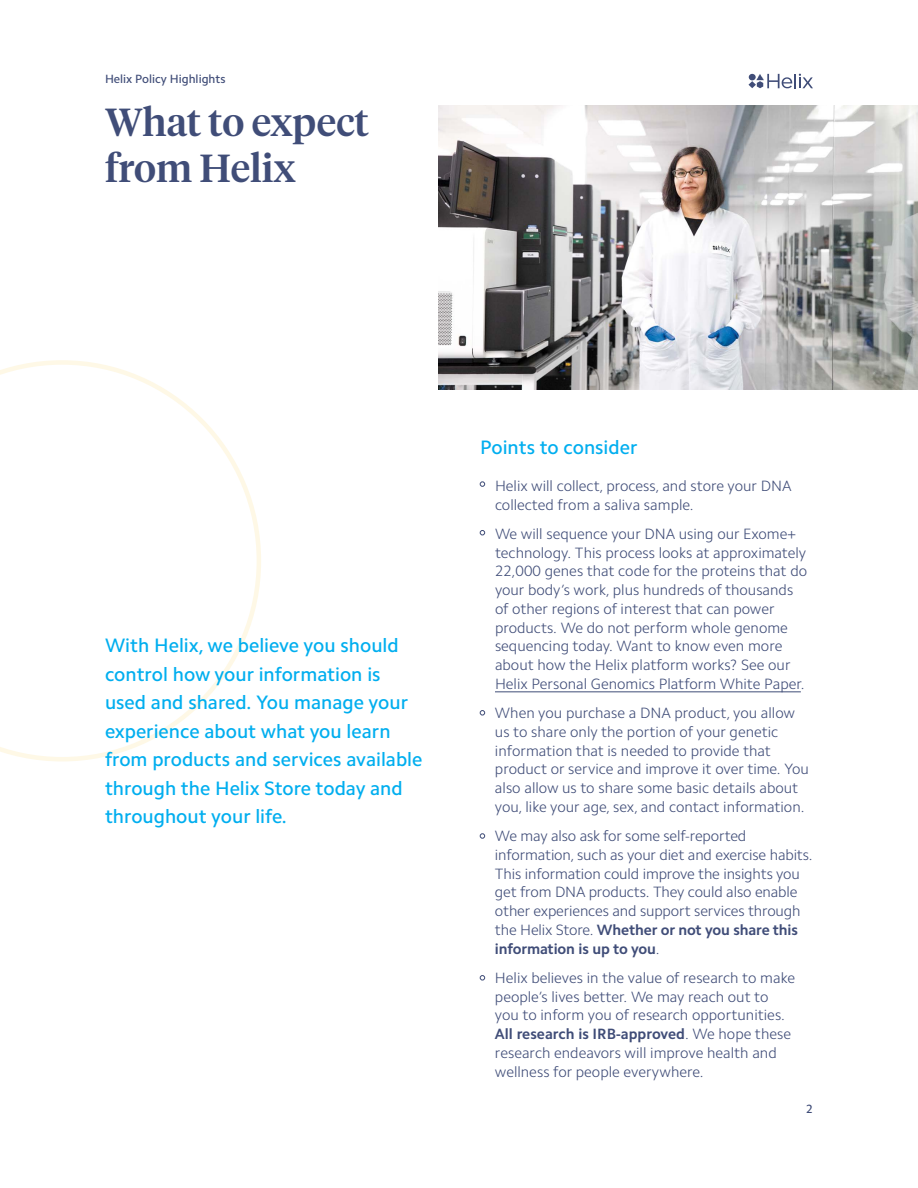
<style>
.page{position:relative;width:918px;height:1188px;background:#fff}
.page>*{position:absolute;margin:0;border:0;box-sizing:border-box;transform-origin:0 0}
.t1{font:500 39px/46.8px "Tiempos Headline";color:#404d78}
.t2{font:500 19.5px/28.5px "Camphor Std";color:#00aeef}
.t3{font:300 15px/18.8px "Camphor Std";color:#404d78}
.t4{font:500 12px "Camphor Std";color:#404d78}
.s1{font-weight:700}
</style>
<div class="page">
<svg style="left:748px;top:74px;width:65px;height:14px"></svg>
<svg style="left:0;top:360px;width:261px;height:401px"></svg>
<hr style="left:495px;top:692px;width:306px;height:1px;background:#404d78">
<svg style="left:480px;top:482px;width:5px;height:5px"></svg>
<svg style="left:480px;top:530px;width:5px;height:5px"></svg>
<svg style="left:480px;top:710px;width:5px;height:5px"></svg>
<svg style="left:480px;top:834px;width:5px;height:4px"></svg>
<svg style="left:480px;top:975px;width:5px;height:5px"></svg>
<img style="left:438px;top:105px;width:480px;height:285px">
<p class="t4" style="left:105px;top:72px;width:122px">Helix Policy Highlights</p>
<h1 class="t1" style="left:105px;top:96px;width:265px">What to expect from Helix</h1>
<h2 class="t2" style="left:105px;top:631px;width:319px">With Helix, we believe you should control how your information is used and shared. You manage your experience about what you learn from products and services available through the Helix Store today and throughout your life.</h2>
<h2 class="t2" style="left:480px;top:433px;width:159px">Points to consider</h2>
<p class="t3" style="left:495px;top:476px;width:298px">Helix will collect, process, and store your DNA collected from a saliva sample.</p>
<p class="t3" style="left:495px;top:524px;width:314px">We will sequence your DNA using our Exome+ technology. This process looks at approximately 22,000 genes that code for the proteins that do your body’s work, plus hundreds of thousands of other regions of interest that can power products. We do not perform whole genome sequencing today. Want to know even more about how the Helix platform works? See our Helix Personal Genomics Platform White Paper.</p>
<p class="t3" style="left:495px;top:704px;width:315px">When you purchase a DNA product, you allow us to share only the portion of your genetic information that is needed to provide that product or service and improve it over time. You also allow us to share some basic details about you, like your age, sex, and contact information.</p>
<p class="t3" style="left:495px;top:827px;width:319px">We may also ask for some self-reported information, such as your diet and exercise habits.<br>This information could improve the insights you get from DNA products. They could also enable other experiences and support services through the Helix Store. <span class="s1">Whether or not you share this information is up to you</span>.</p>
<p class="t3" style="left:495px;top:968px;width:302px">Helix believes in the value of research to make people’s lives better. We may reach out to you to inform you of research opportunities.<br><span class="s1">All research is IRB-approved</span>. We hope these research endeavors will improve health and wellness for people everywhere.</p>
<p class="t4" style="left:806px;top:1102px;width:8px">2</p>
</div>
